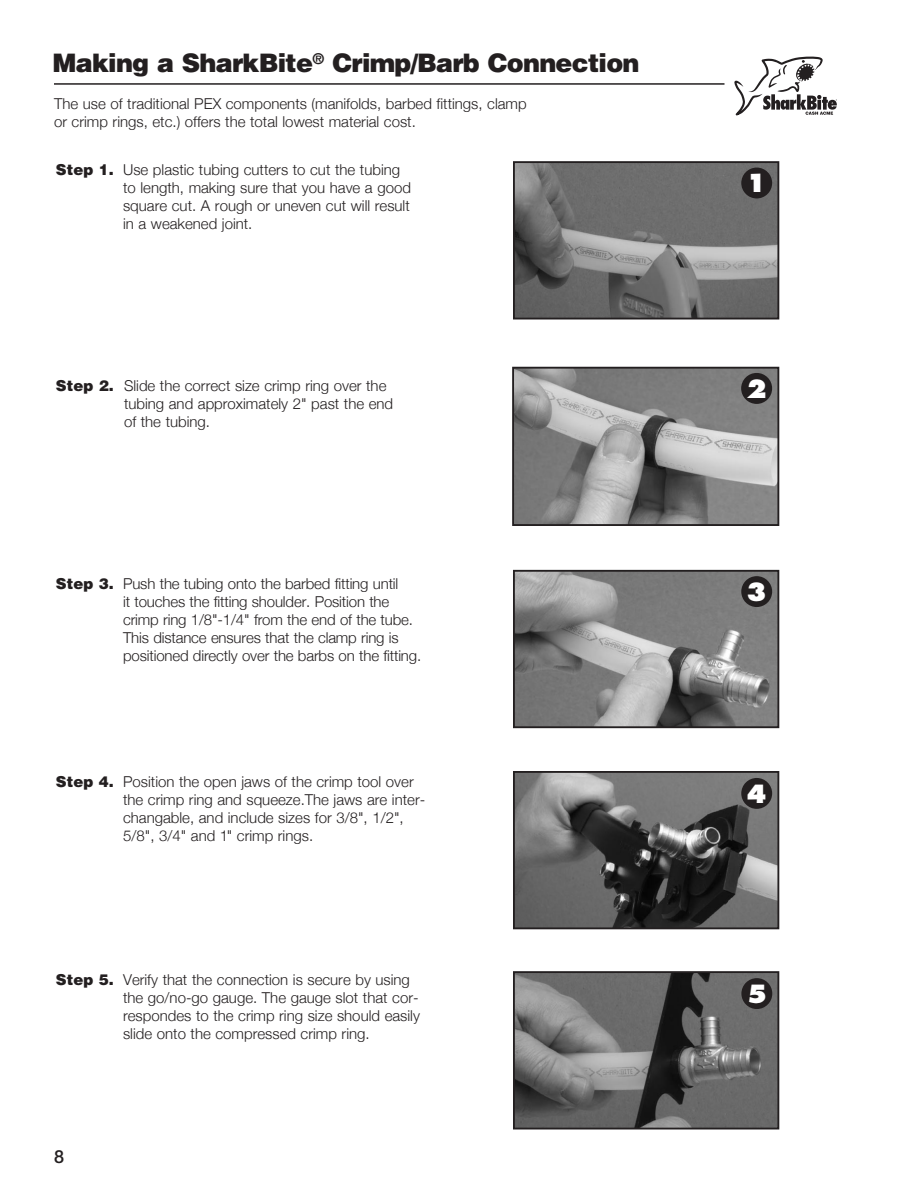
<style>
.page{position:relative;width:918px;height:1188px;background:#fff}
.page>*{position:absolute;margin:0;border:0;box-sizing:border-box;transform-origin:0 0}
.t1{font:900 25.5px "Helvetica LT Std";letter-spacing:-.03em;color:#231f20}
.t2{font:800 24.45px "Futura Std";color:#fff}
.t3{font:800 24.3px "Futura Std";color:#fff}
.t4{font:500 18px "Helvetica Neue LT Std";color:#231f20}
.t5{font:300 15px/18px "Helvetica Neue";color:#231f20}
.s1{font-family:"Helvetica LT Std";font-weight:900}
</style>
<div class="page">
<img style="left:516px;top:774px;width:260px;height:152px">
<div style="left:513px;top:771px;width:266px;height:158px;border:2px solid #231f20"></div>
<div style="left:741px;top:778px;width:31px;height:31px;background:#231f20;border-radius:50%"></div>
<img style="left:516px;top:573px;width:260px;height:152px">
<div style="left:513px;top:570px;width:266px;height:158px;border:2px solid #231f20"></div>
<div style="left:741px;top:576px;width:31px;height:31px;background:#231f20;border-radius:50%"></div>
<img style="left:515px;top:370px;width:261px;height:153px">
<div style="left:512px;top:367px;width:267px;height:159px;border:2px solid #231f20"></div>
<div style="left:741px;top:373px;width:31px;height:31px;background:#231f20;border-radius:50%"></div>
<img style="left:516px;top:164px;width:260px;height:153px">
<div style="left:513px;top:161px;width:266px;height:159px;border:2px solid #231f20"></div>
<div style="left:741px;top:168px;width:31px;height:30px;background:#231f20;border-radius:50%"></div>
<img style="left:516px;top:974px;width:260px;height:153px">
<div style="left:513px;top:971px;width:266px;height:159px;border:2px solid #231f20"></div>
<div style="left:741px;top:978px;width:31px;height:31px;background:#231f20;border-radius:50%"></div>
<hr style="left:54px;top:83px;width:670px;height:2px;background:#231f20">
<svg style="left:734px;top:57px;width:103px;height:59px"></svg>
<h1 class="t1" style="left:52px;top:46px;width:589px">Making a SharkBite<sup>®</sup> Crimp/Barb Connection</h1>
<p class="t5" style="left:54px;top:94px;width:474px">The use of traditional PEX components (manifolds, barbed fittings, clamp or crimp rings, etc.) offers the total lowest material cost.</p>
<p class="t5" style="left:123px;top:160px;width:289px;text-indent:-67px"><span class="s1">Step 1.</span> Use plastic tubing cutters to cut the tubing to length, making sure that you have a good square cut. A rough or uneven cut will result in a weakened joint.</p>
<p class="t5" style="left:124px;top:376px;width:271px;text-indent:-68px"><span class="s1">Step 2.</span> Slide the correct size crimp ring over the tubing and approximately 2" past the end of the tubing.</p>
<p class="t5" style="left:123px;top:574px;width:300px;text-indent:-67px"><span class="s1">Step 3.</span> Push the tubing onto the barbed fitting until<br>it touches the fitting shoulder. Position the crimp ring 1/8"-1/4" from the end of the tube.<br>This distance ensures that the clamp ring is positioned directly over the barbs on the fitting.</p>
<p class="t5" style="left:123px;top:772px;width:304px;text-indent:-67px"><span class="s1">Step 4.</span> Position the open jaws of the crimp tool over the crimp ring and squeeze.The jaws are inter&shy;changable, and include sizes for 3/8", 1/2", 5/8", 3/4" and 1" crimp rings.</p>
<p class="t5" style="left:123px;top:970px;width:298px;text-indent:-67px"><span class="s1">Step 5.</span> Verify that the connection is secure by using the go/no-go gauge. The gauge slot that cor&shy;respondes to the crimp ring size should easily slide onto the compressed crimp ring.</p>
<p class="t4" style="left:54px;top:1146px;width:12px">8</p>
<h3 class="t3" style="left:747px;top:168px;width:22px">1</h3>
<h2 class="t2" style="left:746px;top:373px;width:22px">2</h2>
<h3 class="t3" style="left:747px;top:576px;width:22px">3</h3>
<h3 class="t3" style="left:747px;top:778px;width:22px">4</h3>
<h3 class="t3" style="left:747px;top:978px;width:22px">5</h3>
</div>
